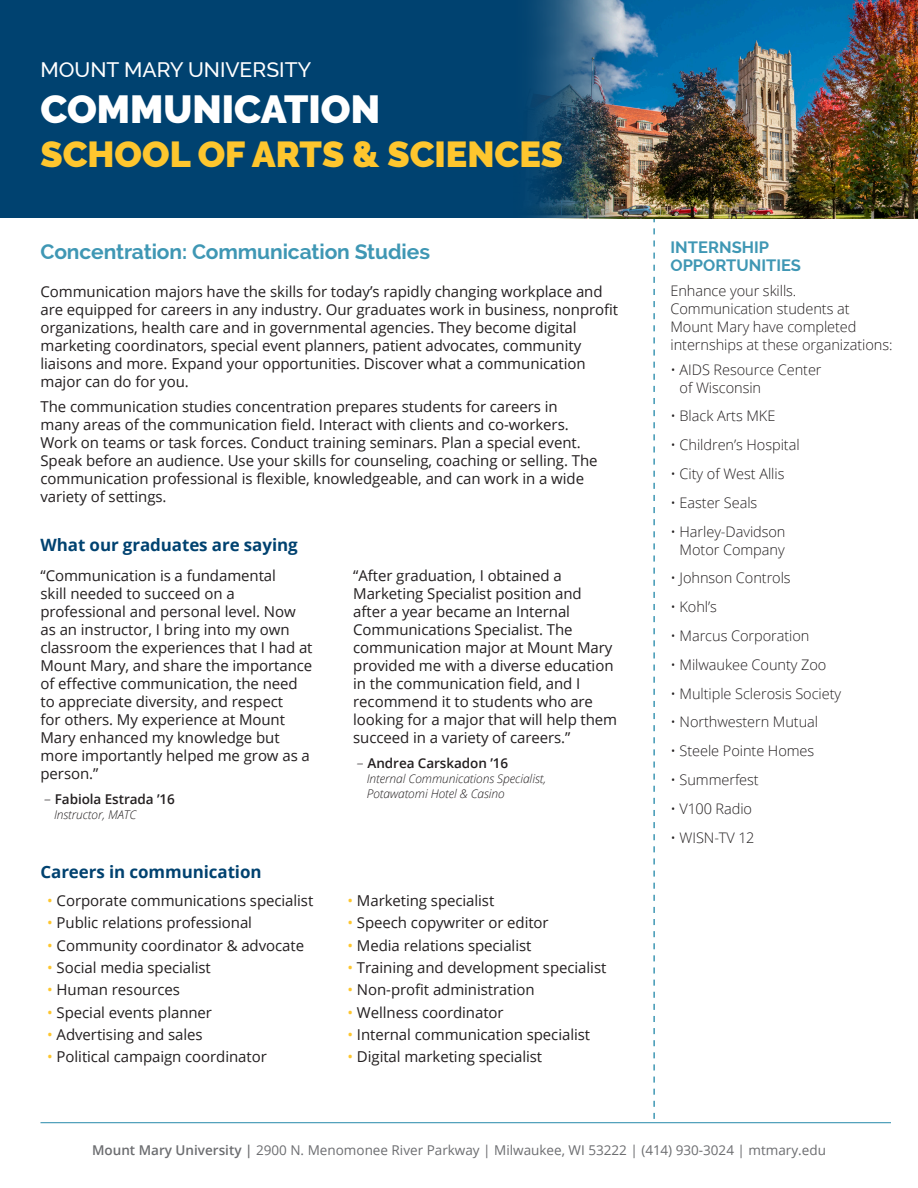
<style>
.page{position:relative;width:918px;height:1188px;background:#fff}
.page>*{position:absolute;margin:0;border:0;box-sizing:border-box;transform-origin:0 0}
.t1{font:900 39px "Raleway";color:#fff}
.t2{font:900 36px "Raleway";color:#fec62e}
.t3{font:700 21px "Raleway";letter-spacing:-.005em;color:#3f97b4}
.t4{font:500 21px "Raleway";color:#fff}
.t5{font:700 16.95px "Open Sans";letter-spacing:-.005em;color:#004270}
.t6{font:700 16.5px/18px "Raleway";color:#3f97b4}
.t7{font:15px/18px "Open Sans";letter-spacing:-.005em;color:#231f20}
.t8{font:300 14.55px/18px "Open Sans";letter-spacing:-.005em;color:#231f20}
.t9{font:13.5px "Open Sans";color:#6c6d70}
.t10{font:600 13.5px "Open Sans";letter-spacing:-.005em;color:#231f20}
.t11{font:italic 300 12px/15px "Open Sans";letter-spacing:-.005em;color:#231f20}
.s1{font-weight:300;font-style:italic;font-size:14.55px}
.s2{color:#fec62e}
.s3{font-weight:600}
</style>
<div class="page">
<svg style="left:653px;top:219px;width:2px;height:900px"></svg>
<hr style="left:40px;top:1122px;width:851px;height:1px;background:#3f97b4">
<div style="left:0;top:1px;width:918px;height:217px;background:#004270"></div>
<img style="left:506px;top:0;width:412px;height:219px">
<p class="t4" style="left:40px;top:57px;width:272px">MOUNT MARY UNIVERSITY</p>
<p class="t1" style="left:40px;top:87px;width:341px">COMMUNICATION</p>
<p class="t2" style="left:40px;top:133px;width:524px">SCHOOL OF ARTS &amp; SCIENCES</p>
<p class="t3" style="left:40px;top:239px;width:391px">Concentration: Communication Studies</p>
<p class="t7" style="left:40px;top:282px;width:579px">Communication majors have the skills for today’s rapidly changing workplace and are equipped for careers in any industry. Our graduates work in business, nonprofit organizations, health care and in governmental agencies. They become digital marketing coordinators, special event planners, patient advocates, community liaisons and more. Expand your opportunities. Discover what a communication major can do for you.</p>
<p class="t7" style="left:40px;top:397px;width:559px">The communication studies concentration prepares students for careers in many areas of the communication field. Interact with clients and co-workers.<br>Work on teams or task forces. Conduct training seminars. Plan a special event.<br>Speak before an audience. Use your skills for counseling, coaching or selling. The communication professional is flexible, knowledgeable, and can work in a wide variety of settings.</p>
<p class="t5" style="left:40px;top:532px;width:259px">What our graduates are saying</p>
<p class="t7" style="left:40px;top:567px;width:274px">“Communication is a fundamental<br>skill needed to succeed on a professional and personal level. Now as an instructor, I bring into my own classroom the experiences that I had at<br>Mount Mary, and share the importance of effective communication, the need to appreciate diversity, and respect<br>for others. My experience at Mount<br>Mary enhanced my knowledge but more importantly helped me grow as a person.”</p>
<p class="t10" style="left:44px;top:790px;width:132px"><span class="s1">–</span> Fabiola Estrada ’16</p>
<p class="t11" style="left:54px;top:807px;width:84px">Instructor, MATC</p>
<p class="t5" style="left:40px;top:859px;width:223px">Careers in communication</p>
<p class="t7" style="left:47px;top:891px;width:268px"><span class="s2">•</span> Corporate communications specialist</p>
<p class="t7" style="left:47px;top:913px;width:206px"><span class="s2">•</span> Public relations professional</p>
<p class="t7" style="left:47px;top:936px;width:258px"><span class="s2">•</span> Community coordinator &amp; advocate</p>
<p class="t7" style="left:47px;top:958px;width:165px"><span class="s2">•</span> Social media specialist</p>
<p class="t7" style="left:47px;top:980px;width:134px"><span class="s2">•</span> Human resources</p>
<p class="t7" style="left:47px;top:1003px;width:166px"><span class="s2">•</span> Special events planner</p>
<p class="t7" style="left:47px;top:1025px;width:157px"><span class="s2">•</span> Advertising and sales</p>
<p class="t7" style="left:47px;top:1047px;width:221px"><span class="s2">•</span> Political campaign coordinator</p>
<p class="t7" style="left:353px;top:567px;width:266px">“After graduation, I obtained a Marketing Specialist position and after a year became an Internal Communications Specialist. The communication major at Mount Mary provided me with a diverse education in the communication field, and I recommend it to students who are looking for a major that will help them succeed in a variety of careers.”</p>
<p class="t10" style="left:357px;top:754px;width:153px"><span class="s1">–</span> Andrea Carskadon ’16</p>
<p class="t11" style="left:367px;top:771px;width:181px">Internal Communications Specialist,<br>Potawatomi Hotel &amp; Casino</p>
<p class="t7" style="left:348px;top:891px;width:148px"><span class="s2">•</span> Marketing specialist</p>
<p class="t7" style="left:348px;top:913px;width:203px"><span class="s2">•</span> Speech copywriter or editor</p>
<p class="t7" style="left:348px;top:936px;width:185px"><span class="s2">•</span> Media relations specialist</p>
<p class="t7" style="left:348px;top:958px;width:260px"><span class="s2">•</span> Training and development specialist</p>
<p class="t7" style="left:348px;top:980px;width:189px"><span class="s2">•</span> Non-profit administration</p>
<p class="t7" style="left:348px;top:1003px;width:158px"><span class="s2">•</span> Wellness coordinator</p>
<p class="t7" style="left:348px;top:1025px;width:244px"><span class="s2">•</span> Internal communication specialist</p>
<p class="t7" style="left:348px;top:1047px;width:196px"><span class="s2">•</span> Digital marketing specialist</p>
<p class="t6" style="left:671px;top:238px;width:132px">INTERNSHIP<br>OPPORTUNITIES</p>
<p class="t8" style="left:670px;top:281px;width:224px">Enhance your skills.<br>Communication students at<br>Mount Mary have completed internships at these organizations:</p>
<p class="t8" style="left:680px;top:360px;width:143px;text-indent:-9px">• AIDS Resource Center of Wisconsin</p>
<p class="t8" style="left:670px;top:407px;width:106px">• Black Arts MKE</p>
<p class="t8" style="left:670px;top:436px;width:131px">• Children’s Hospital</p>
<p class="t8" style="left:670px;top:464px;width:115px">• City of West Allis</p>
<p class="t8" style="left:670px;top:493px;width:88px">• Easter Seals</p>
<p class="t8" style="left:670px;top:522px;width:117px;text-align:center">• Harley-Davidson<br>Motor Company</p>
<p class="t8" style="left:670px;top:569px;width:122px">• Johnson Controls</p>
<p class="t8" style="left:670px;top:598px;width:48px">• Kohl’s</p>
<p class="t8" style="left:670px;top:626px;width:140px">• Marcus Corporation</p>
<p class="t8" style="left:670px;top:655px;width:157px">• Milwaukee County Zoo</p>
<p class="t8" style="left:670px;top:684px;width:172px">• Multiple Sclerosis Society</p>
<p class="t8" style="left:670px;top:713px;width:149px">• Northwestern Mutual</p>
<p class="t8" style="left:670px;top:742px;width:145px">• Steele Pointe Homes</p>
<p class="t8" style="left:670px;top:770px;width:90px">• Summerfest</p>
<p class="t8" style="left:670px;top:799px;width:83px">• V100 Radio</p>
<p class="t8" style="left:670px;top:828px;width:85px">• WISN-TV 12</p>
<p class="t9" style="left:92px;top:1140px;width:735px"><span class="s3">Mount Mary University |</span> 2900 N. Menomonee River Parkway | Milwaukee, WI 53222 | (414) 930-3024 | mtmary.edu</p>
</div>
